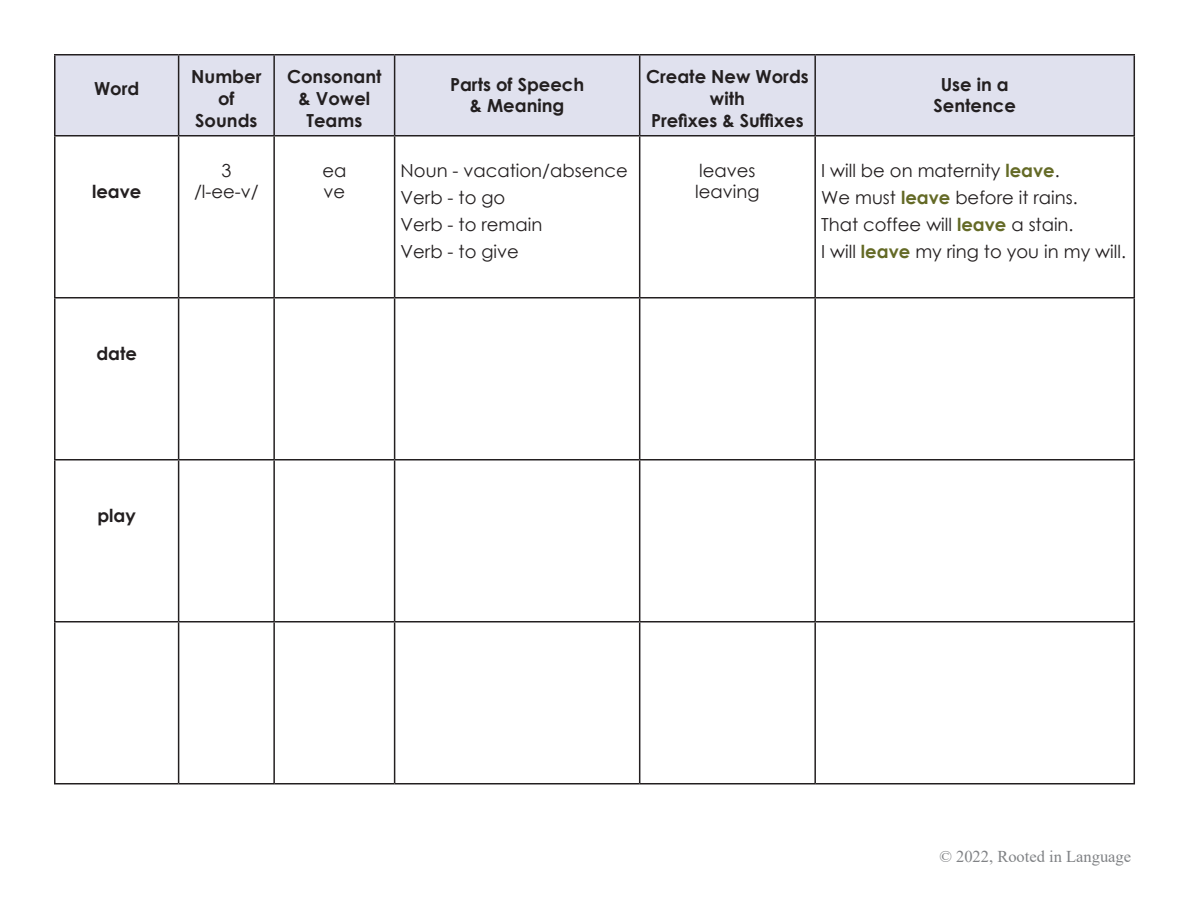
<style>
.page{position:relative;width:1188px;height:918px;background:#fff}
.page>*{position:absolute;margin:0;border:0;box-sizing:border-box;transform-origin:0 0}
.t1{font:18px "Century Gothic";color:#231f20}
.t2{font:700 18px/21.6px "Century Gothic";color:#231f20;text-align:center}
.t3{font:16.5px "Times New Roman";color:#808285}
.s1{font-weight:700;color:#646a26}
</style>
<div class="page">
<div style="left:56px;top:56px;width:1078px;height:79px;background:#e0e1ee"></div>
<hr style="left:54px;top:54px;width:125px;height:2px;background:#231f20">
<hr style="left:54px;top:56px;width:2px;height:79px;background:#231f20">
<hr style="left:179px;top:54px;width:95px;height:2px;background:#231f20">
<hr style="left:178px;top:56px;width:1px;height:79px;background:#231f20">
<hr style="left:274px;top:54px;width:121px;height:2px;background:#231f20">
<hr style="left:273px;top:56px;width:2px;height:79px;background:#231f20">
<hr style="left:395px;top:54px;width:245px;height:2px;background:#231f20">
<hr style="left:394px;top:56px;width:1px;height:79px;background:#231f20">
<hr style="left:640px;top:54px;width:175px;height:2px;background:#231f20">
<hr style="left:639px;top:56px;width:1px;height:79px;background:#231f20">
<hr style="left:815px;top:54px;width:320px;height:2px;background:#231f20">
<hr style="left:814px;top:56px;width:2px;height:79px;background:#231f20">
<hr style="left:1134px;top:56px;width:1px;height:79px;background:#231f20">
<hr style="left:54px;top:135px;width:125px;height:1px;background:#231f20">
<hr style="left:54px;top:136px;width:2px;height:161px;background:#231f20">
<hr style="left:179px;top:135px;width:95px;height:1px;background:#231f20">
<hr style="left:178px;top:136px;width:1px;height:161px;background:#231f20">
<hr style="left:274px;top:135px;width:121px;height:1px;background:#231f20">
<hr style="left:273px;top:136px;width:2px;height:161px;background:#231f20">
<hr style="left:395px;top:135px;width:245px;height:1px;background:#231f20">
<hr style="left:394px;top:136px;width:1px;height:161px;background:#231f20">
<hr style="left:640px;top:135px;width:175px;height:1px;background:#231f20">
<hr style="left:639px;top:136px;width:1px;height:161px;background:#231f20">
<hr style="left:815px;top:135px;width:320px;height:1px;background:#231f20">
<hr style="left:814px;top:136px;width:2px;height:161px;background:#231f20">
<hr style="left:1134px;top:136px;width:1px;height:161px;background:#231f20">
<hr style="left:54px;top:297px;width:125px;height:1px;background:#231f20">
<hr style="left:54px;top:298px;width:2px;height:161px;background:#231f20">
<hr style="left:179px;top:297px;width:95px;height:1px;background:#231f20">
<hr style="left:178px;top:298px;width:1px;height:161px;background:#231f20">
<hr style="left:274px;top:297px;width:121px;height:1px;background:#231f20">
<hr style="left:273px;top:298px;width:2px;height:161px;background:#231f20">
<hr style="left:395px;top:297px;width:245px;height:1px;background:#231f20">
<hr style="left:394px;top:298px;width:1px;height:161px;background:#231f20">
<hr style="left:640px;top:297px;width:175px;height:1px;background:#231f20">
<hr style="left:639px;top:298px;width:1px;height:161px;background:#231f20">
<hr style="left:815px;top:297px;width:320px;height:1px;background:#231f20">
<hr style="left:814px;top:298px;width:2px;height:161px;background:#231f20">
<hr style="left:1134px;top:298px;width:1px;height:161px;background:#231f20">
<hr style="left:54px;top:459px;width:125px;height:1px;background:#231f20">
<hr style="left:54px;top:460px;width:2px;height:161px;background:#231f20">
<hr style="left:179px;top:459px;width:95px;height:1px;background:#231f20">
<hr style="left:178px;top:460px;width:1px;height:161px;background:#231f20">
<hr style="left:274px;top:459px;width:121px;height:1px;background:#231f20">
<hr style="left:273px;top:460px;width:2px;height:161px;background:#231f20">
<hr style="left:395px;top:459px;width:245px;height:1px;background:#231f20">
<hr style="left:394px;top:460px;width:1px;height:161px;background:#231f20">
<hr style="left:640px;top:459px;width:175px;height:1px;background:#231f20">
<hr style="left:639px;top:460px;width:1px;height:161px;background:#231f20">
<hr style="left:815px;top:459px;width:320px;height:1px;background:#231f20">
<hr style="left:814px;top:460px;width:2px;height:161px;background:#231f20">
<hr style="left:1134px;top:460px;width:1px;height:161px;background:#231f20">
<hr style="left:54px;top:621px;width:125px;height:1px;background:#231f20">
<hr style="left:54px;top:622px;width:2px;height:161px;background:#231f20">
<hr style="left:179px;top:621px;width:95px;height:1px;background:#231f20">
<hr style="left:178px;top:622px;width:1px;height:161px;background:#231f20">
<hr style="left:274px;top:621px;width:121px;height:1px;background:#231f20">
<hr style="left:273px;top:622px;width:2px;height:161px;background:#231f20">
<hr style="left:395px;top:621px;width:245px;height:1px;background:#231f20">
<hr style="left:394px;top:622px;width:1px;height:161px;background:#231f20">
<hr style="left:640px;top:621px;width:175px;height:1px;background:#231f20">
<hr style="left:639px;top:622px;width:1px;height:161px;background:#231f20">
<hr style="left:815px;top:621px;width:320px;height:1px;background:#231f20">
<hr style="left:814px;top:622px;width:2px;height:161px;background:#231f20">
<hr style="left:1134px;top:622px;width:1px;height:161px;background:#231f20">
<hr style="left:54px;top:783px;width:125px;height:1px;background:#231f20">
<hr style="left:179px;top:783px;width:95px;height:1px;background:#231f20">
<hr style="left:274px;top:783px;width:121px;height:1px;background:#231f20">
<hr style="left:395px;top:783px;width:245px;height:1px;background:#231f20">
<hr style="left:640px;top:783px;width:175px;height:1px;background:#231f20">
<hr style="left:815px;top:783px;width:320px;height:1px;background:#231f20">
<p class="t2" style="left:94px;top:77px;width:47px">Word</p>
<p class="t2" style="left:92px;top:180px;width:51px">leave</p>
<p class="t2" style="left:96px;top:342px;width:42px">date</p>
<p class="t2" style="left:191px;top:65px;width:72px">Number</p>
<p class="t2" style="left:218px;top:87px;width:18px">of</p>
<p class="t2" style="left:195px;top:108px;width:64px">Sounds</p>
<p class="t1" style="left:221px;top:158px;width:11px">3</p>
<p class="t1" style="left:194px;top:179px;width:66px">/l-ee-v/</p>
<p class="t2" style="left:287px;top:65px;width:96px">Consonant</p>
<p class="t2" style="left:299px;top:87px;width:73px">&amp; Vowel</p>
<p class="t2" style="left:306px;top:108px;width:57px">Teams</p>
<p class="t1" style="left:322px;top:158px;width:25px">ea</p>
<p class="t1" style="left:324px;top:179px;width:23px">ve</p>
<p class="t2" style="left:450px;top:73px;width:136px">Parts of Speech</p>
<p class="t2" style="left:470px;top:94px;width:96px">&amp; Meaning</p>
<p class="t1" style="left:401px;top:158px;width:229px">Noun - vacation/absence</p>
<p class="t1" style="left:401px;top:185px;width:106px">Verb - to go</p>
<p class="t1" style="left:401px;top:212px;width:143px">Verb - to remain</p>
<p class="t1" style="left:401px;top:239px;width:120px">Verb - to give</p>
<p class="t2" style="left:646px;top:65px;width:164px">Create New Words with</p>
<p class="t2" style="left:651px;top:108px;width:154px">Prefixes &amp; Suffixes</p>
<p class="t2" style="left:941px;top:73px;width:70px">Use in a</p>
<p class="t2" style="left:934px;top:94px;width:84px">Sentence</p>
<p class="t1" style="left:699px;top:158px;width:58px">leaves</p>
<p class="t1" style="left:695px;top:179px;width:66px">leaving</p>
<p class="t1" style="left:821px;top:158px;width:240px">I will be on maternity <span class="s1">leave</span>.</p>
<p class="t1" style="left:821px;top:185px;width:258px">We must <span class="s1">leave</span> before it rains.</p>
<p class="t1" style="left:821px;top:212px;width:254px">That coffee will <span class="s1">leave</span> a stain.</p>
<p class="t1" style="left:821px;top:239px;width:306px">I will <span class="s1">leave</span> my ring to you in my will.</p>
<p class="t2" style="left:97px;top:504px;width:40px">play</p>
<p class="t3" style="left:939px;top:845px;width:193px">© 2022, Rooted in Language</p>
</div>
